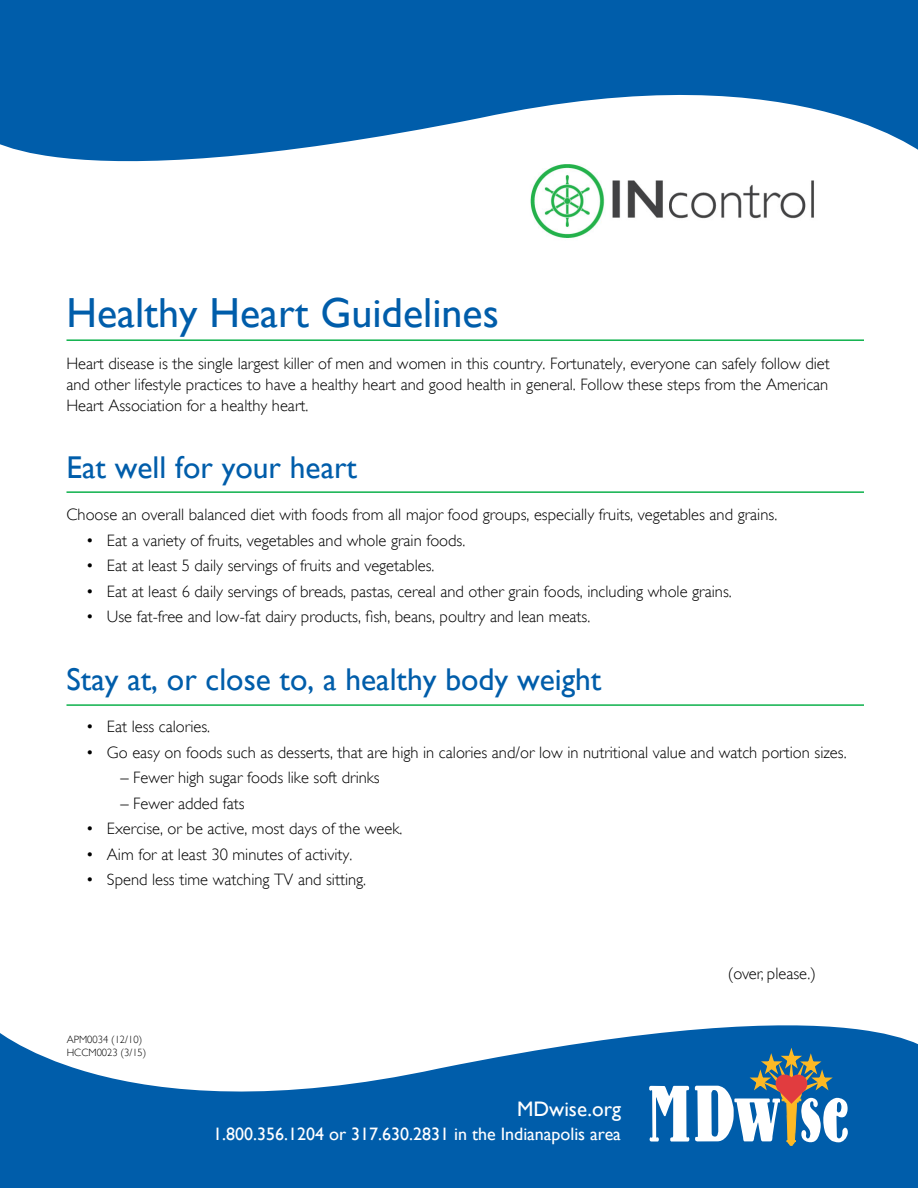
<style>
.page{position:relative;width:918px;height:1188px;background:#fff}
.page>*{position:absolute;margin:0;border:0;box-sizing:border-box;transform-origin:0 0}
.t1{font:42px "Gill Sans";color:#005daa}
.t2{font:31.5px "Gill Sans";color:#005daa}
.t3{font:21px "Gill Sans";color:#fff}
.t4{font:18px "Gill Sans";color:#fff}
.t5{font:300 16.5px/21px "Gill Sans";color:#000;text-align:justify}
.t6{font:300 10.5px/12.6px "Gill Sans";color:#000}
</style>
<div class="page">
<hr style="left:67px;top:704px;width:797px;height:2px;background:#0db14b">
<hr style="left:67px;top:491px;width:797px;height:2px;background:#0db14b">
<hr style="left:67px;top:339px;width:797px;height:2px;background:#0db14b">
<svg style="left:0;top:0;width:918px;height:162px;fill:#005daa"></svg>
<svg style="left:0;top:1025px;width:918px;height:163px;fill:#005daa"></svg>
<svg style="left:649px;top:1086px;width:40px;height:56px"></svg>
<svg style="left:695px;top:1048px;width:153px;height:98px"></svg>
<img style="left:522px;top:160px;width:300px;height:78px">
<h1 class="t1" style="left:66px;top:288px;width:434px">Healthy Heart Guidelines</h1>
<p class="t5" style="left:66px;top:353px;width:765px">Heart disease is the single largest killer of men and women in this country. Fortunately, everyone can safely follow diet and other lifestyle practices to have a healthy heart and good health in general. Follow these steps from the American Heart Association for a healthy heart.</p>
<h1 class="t2" style="left:66px;top:449px;width:292px">Eat well for your heart</h1>
<p class="t5" style="left:66px;top:504px;width:712px">Choose an overall balanced diet with foods from all major food groups, especially fruits, vegetables and grains.</p>
<p class="t5" style="left:86px;top:530px;width:381px">• Eat a variety of fruits, vegetables and whole grain foods.</p>
<p class="t5" style="left:86px;top:555px;width:350px">• Eat at least 5 daily servings of fruits and vegetables.</p>
<p class="t5" style="left:86px;top:581px;width:647px">• Eat at least 6 daily servings of breads, pastas, cereal and other grain foods, including whole grains.</p>
<p class="t5" style="left:86px;top:606px;width:506px">• Use fat-free and low-fat dairy products, fish, beans, poultry and lean meats.</p>
<h1 class="t2" style="left:66px;top:661px;width:536px">Stay at, or close to, a healthy body weight</h1>
<p class="t5" style="left:86px;top:716px;width:126px">• Eat less calories.</p>
<p class="t5" style="left:86px;top:742px;width:762px">• Go easy on foods such as desserts, that are high in calories and/or low in nutritional value and watch portion sizes.</p>
<p class="t5" style="left:120px;top:767px;width:261px">– Fewer high sugar foods like soft drinks</p>
<p class="t5" style="left:120px;top:793px;width:126px">– Fewer added fats</p>
<p class="t5" style="left:86px;top:818px;width:318px">• Exercise, or be active, most days of the week.</p>
<p class="t5" style="left:86px;top:844px;width:268px">• Aim for at least 30 minutes of activity.</p>
<p class="t5" style="left:86px;top:869px;width:282px">• Spend less time watching TV and sitting.</p>
<p class="t6" style="left:67px;top:1034px;width:81px">APM0034 (12/10)<br>HCCM0023 (3/15)</p>
<p class="t3" style="left:517px;top:1096px;width:105px">MDwise.org</p>
<p class="t4" style="left:213px;top:1123px;width:409px">1.800.356.1204 or 317.630.2831 in the Indianapolis area</p>
<p class="t5" style="left:728px;top:963px;width:90px">(over, please.)</p>
</div>
